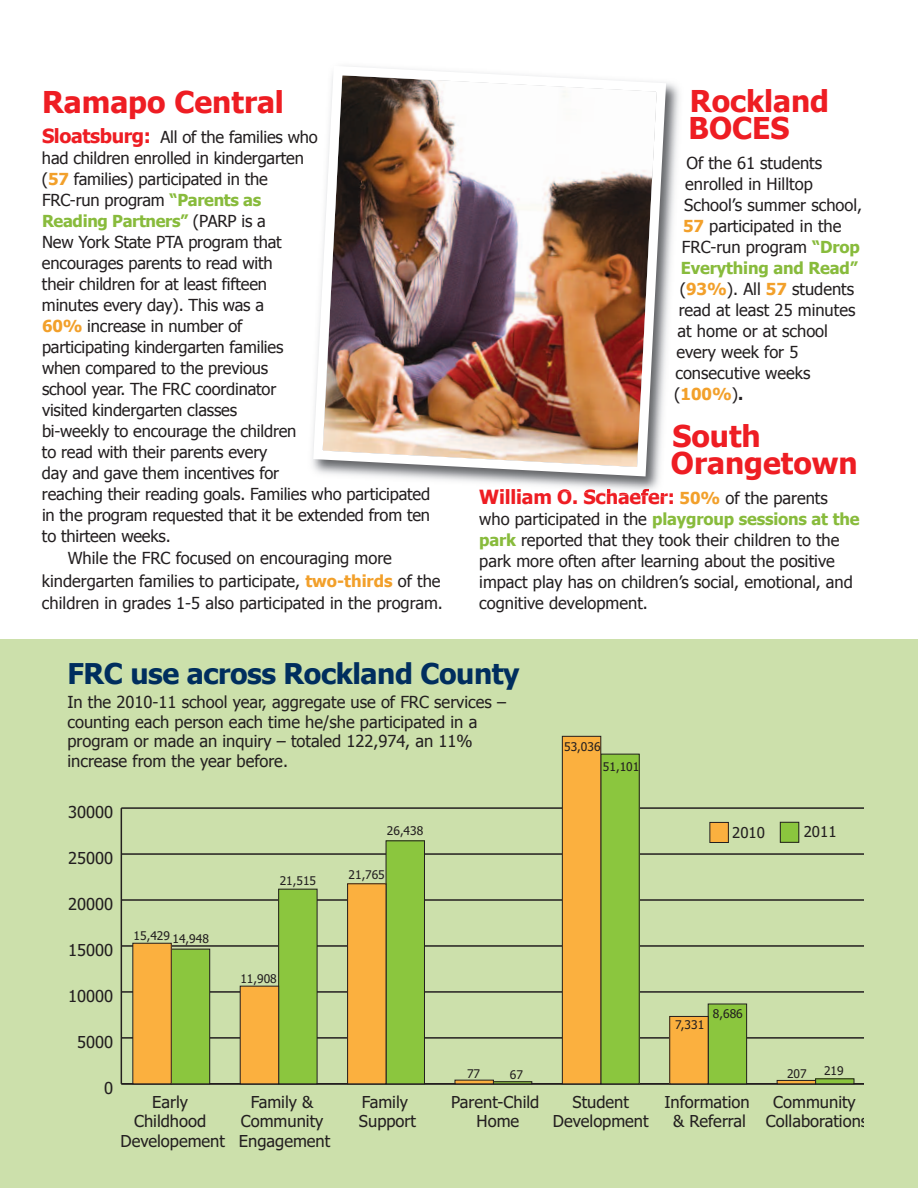
<style>
.page{position:relative;width:918px;height:1188px;background:#fff}
.page>*{position:absolute;margin:0;border:0;box-sizing:border-box;transform-origin:0 0}
.t1{font:700 30px/27px "Tahoma";color:#ee1d23}
.t2{font:700 28.5px "Tahoma";letter-spacing:-.015em;color:#002e5e}
.t3{font:700 19.5px "Tahoma";letter-spacing:-.01em;color:#ee1d23}
.t4{font:16.5px/21px "Tahoma";color:#231f20;text-align:center}
.t5{font:700 16.5px "Tahoma";letter-spacing:-.01em;color:#88bb3c}
.t6{font:700 16.5px "Tahoma";color:#f2a02b}
.t7{font:15px "Tahoma";color:#231f20}
.t8{font:12px "Tahoma";color:#231f20}
.s1{font-weight:700;font-size:19.5px;color:#ee1d23}
.s2{font-weight:700;color:#f2a02b}
.s3{font-weight:700;color:#88bb3c}
.s4{font-weight:400;color:#231f20}
.s5{color:#231f20}
.s6{font-size:16.5px;color:#f2a02b}
.s7{font-weight:400;font-size:16.5px;color:#231f20}
</style>
<div class="page">
<div style="left:0;top:639px;width:918px;height:549px;background:#cce0ab"></div>
<hr style="left:121px;top:808px;width:1px;height:276px;background:#231f20">
<hr style="left:121px;top:1083px;width:743px;height:2px;background:#231f20">
<hr style="left:121px;top:1037px;width:743px;height:2px;background:#231f20">
<hr style="left:121px;top:991px;width:743px;height:2px;background:#231f20">
<hr style="left:121px;top:945px;width:743px;height:2px;background:#231f20">
<hr style="left:121px;top:899px;width:743px;height:2px;background:#231f20">
<hr style="left:121px;top:853px;width:743px;height:2px;background:#231f20">
<hr style="left:121px;top:807px;width:743px;height:2px;background:#231f20">
<div style="left:780px;top:822px;width:19px;height:20px;background:#8bc63e"></div>
<div style="left:780px;top:822px;width:19px;height:21px;border:1px solid #231f20"></div>
<div style="left:171px;top:949px;width:39px;height:135px;background:#8bc63e"></div>
<div style="left:171px;top:949px;width:39px;height:135px;border:1px solid #231f20"></div>
<div style="left:279px;top:889px;width:38px;height:195px;background:#8bc63e"></div>
<div style="left:278px;top:889px;width:39px;height:195px;border:1px solid #231f20"></div>
<div style="left:386px;top:841px;width:38px;height:243px;background:#8bc63e"></div>
<div style="left:386px;top:840px;width:39px;height:244px;border:1px solid #231f20"></div>
<div style="left:493px;top:1081px;width:39px;height:3px;border:1px solid #231f20"></div>
<div style="left:601px;top:754px;width:38px;height:330px;background:#8bc63e"></div>
<div style="left:600px;top:754px;width:40px;height:330px;border:1px solid #231f20"></div>
<div style="left:708px;top:1004px;width:39px;height:80px;background:#8bc63e"></div>
<div style="left:708px;top:1004px;width:39px;height:80px;border:1px solid #231f20"></div>
<div style="left:816px;top:1079px;width:38px;height:5px;background:#8bc63e"></div>
<div style="left:815px;top:1078px;width:39px;height:6px;border:1px solid #231f20"></div>
<div style="left:710px;top:822px;width:18px;height:20px;background:#fbb03f"></div>
<div style="left:709px;top:822px;width:20px;height:21px;border:1px solid #231f20"></div>
<div style="left:133px;top:943px;width:38px;height:141px;background:#fbb03f"></div>
<div style="left:132px;top:943px;width:40px;height:141px;border:1px solid #231f20"></div>
<div style="left:240px;top:986px;width:39px;height:98px;background:#fbb03f"></div>
<div style="left:240px;top:986px;width:39px;height:98px;border:1px solid #231f20"></div>
<div style="left:348px;top:884px;width:38px;height:200px;background:#fbb03f"></div>
<div style="left:347px;top:883px;width:39px;height:201px;border:1px solid #231f20"></div>
<div style="left:562px;top:736px;width:39px;height:348px;background:#fbb03f"></div>
<div style="left:562px;top:736px;width:39px;height:348px;border:1px solid #231f20"></div>
<div style="left:670px;top:1016px;width:38px;height:68px;background:#fbb03f"></div>
<div style="left:669px;top:1016px;width:40px;height:68px;border:1px solid #231f20"></div>
<div style="left:777px;top:1080px;width:39px;height:4px;border:1px solid #231f20"></div>
<img style="left:466px;top:84px;width:213px;height:412px">
<img style="left:518px;top:489px;width:84px;height:7px">
<img style="left:312px;top:66px;width:359px;height:415px">
<h1 class="t1" style="left:42px;top:88px;width:244px">Ramapo Central</h1>
<p class="t4" style="left:42px;top:126px;width:390px;text-align:left"><span class="s1">Sloatsburg:</span> All of the families who<br>had children enrolled in kindergarten<br>(<span class="s2">57</span> families) participated in the<br>FRC-run program <span class="s3">“Parents as<br>Reading Partners”</span> (PARP is a<br>New York State PTA program that<br>encourages parents to read with<br>their children for at least fifteen<br>minutes every day). This was a<br><span class="s2">60%</span> increase in number of<br>participating kindergarten families<br>when compared to the previous<br>school year. The FRC coordinator<br>visited kindergarten classes<br>bi-weekly to encourage the children<br>to read with their parents every<br>day and gave them incentives for<br>reaching their reading goals. Families who participated in the program requested that it be extended from ten to thirteen weeks.</p>
<p class="t4" style="left:42px;top:547px;width:402px;line-height:22.5px;text-align:left;text-indent:26px">While the FRC focused on encouraging more kindergarten families to participate, <span class="s2">two-thirds</span> of the children in grades 1-5 also participated in the program.</p>
<h1 class="t1" style="left:688px;top:87px;width:142px">Rockland<br>BOCES</h1>
<p class="t4" style="left:686px;top:152px;width:137px">Of the 61 students</p>
<p class="t4" style="left:685px;top:173px;width:129px">enrolled in Hilltop</p>
<p class="t4" style="left:684px;top:194px;width:180px">School’s summer school,</p>
<p class="t4" style="left:683px;top:215px;width:160px"><span class="s2">57</span> participated in the</p>
<p class="t4" style="left:682px;top:236px;width:179px">FRC-run program <span class="s3">“Drop</span></p>
<p class="t5" style="left:681px;top:258px;width:178px">Everything and Read”</p>
<p class="t4" style="left:680px;top:278px;width:176px">(<span class="s2">93%</span>). All <span class="s2">57</span> students</p>
<p class="t4" style="left:679px;top:299px;width:178px">read at least 25 minutes</p>
<p class="t4" style="left:678px;top:320px;width:152px">at home or at school</p>
<p class="t4" style="left:676px;top:341px;width:123px">every week for 5</p>
<p class="t4" style="left:675px;top:362px;width:137px">consecutive weeks</p>
<p class="t6" style="left:674px;top:384px;width:71px"><span class="s4">(</span>100%<span class="s4">)</span><span class="s5">.</span></p>
<h1 class="t1" style="left:671px;top:421px;width:188px">South<br>Orangetown</h1>
<p class="t3" style="left:479px;top:484px;width:350px">William O. Schaefer: <span class="s6">50%</span> <span class="s7">of the parents</span></p>
<p class="t4" style="left:479px;top:508px;width:382px;text-align:left">who participated in the <span class="s3">playgroup sessions at the park</span> reported that they took their children to the park more often after learning about the positive impact play has on children’s social, emotional, and cognitive development.</p>
<h2 class="t2" style="left:68px;top:656px;width:454px">FRC use across Rockland County</h2>
<p class="t4" style="left:67px;top:692px;width:440px;line-height:19.5px;text-align:left">In the 2010-11 school year, aggregate use of FRC services – counting each person each time he/she participated in a program or made an inquiry – totaled 122,974, an 11% increase from the year before.</p>
<p class="t4" style="left:68px;top:801px;width:47px">30000</p>
<p class="t4" style="left:68px;top:846px;width:47px">25000</p>
<p class="t4" style="left:68px;top:892px;width:47px">20000</p>
<p class="t4" style="left:68px;top:938px;width:47px">15000</p>
<p class="t4" style="left:68px;top:984px;width:47px">10000</p>
<p class="t4" style="left:77px;top:1030px;width:38px">5000</p>
<p class="t8" style="left:134px;top:930px;width:77px">15,429 14,948</p>
<p class="t4" style="left:104px;top:1076px;width:11px">0</p>
<p class="t4" style="left:120px;top:1091px;width:106px;line-height:19.8px">Early<br>Childhood<br>Developement</p>
<p class="t8" style="left:280px;top:873px;width:38px">21,515</p>
<p class="t8" style="left:240px;top:971px;width:38px">11,908</p>
<p class="t4" style="left:239px;top:1091px;width:93px;line-height:19.8px">Family &amp;<br>Community<br>Engagement</p>
<p class="t8" style="left:387px;top:823px;width:38px">26,438</p>
<p class="t8" style="left:349px;top:866px;width:38px">21,765</p>
<p class="t4" style="left:359px;top:1091px;width:59px;line-height:19.8px;text-align:left">Family<br>Support</p>
<p class="t8" style="left:467px;top:1065px;width:15px">77</p>
<p class="t8" style="left:510px;top:1067px;width:15px">67</p>
<p class="t4" style="left:451px;top:1091px;width:90px;line-height:19.8px">Parent-Child<br>Home</p>
<p class="t8" style="left:564px;top:739px;width:38px">53,036</p>
<p class="t8" style="left:603px;top:758px;width:38px">51,101</p>
<p class="t4" style="left:553px;top:1091px;width:97px;line-height:19.8px">Student<br>Development</p>
<p class="t7" style="left:732px;top:823px;width:34px">2010</p>
<p class="t7" style="left:804px;top:821px;width:34px">2011</p>
<p class="t8" style="left:675px;top:1017px;width:30px">7,331</p>
<p class="t8" style="left:713px;top:1006px;width:31px">8,686</p>
<p class="t8" style="left:787px;top:1065px;width:21px">207</p>
<p class="t8" style="left:824px;top:1063px;width:21px">219</p>
<p class="t4" style="left:664px;top:1091px;width:87px;line-height:19.8px">Information &amp; Referral</p>
<p class="t4" style="left:766px;top:1091px;width:104px;line-height:19.8px">Community<br>Collaborations</p>
</div>
